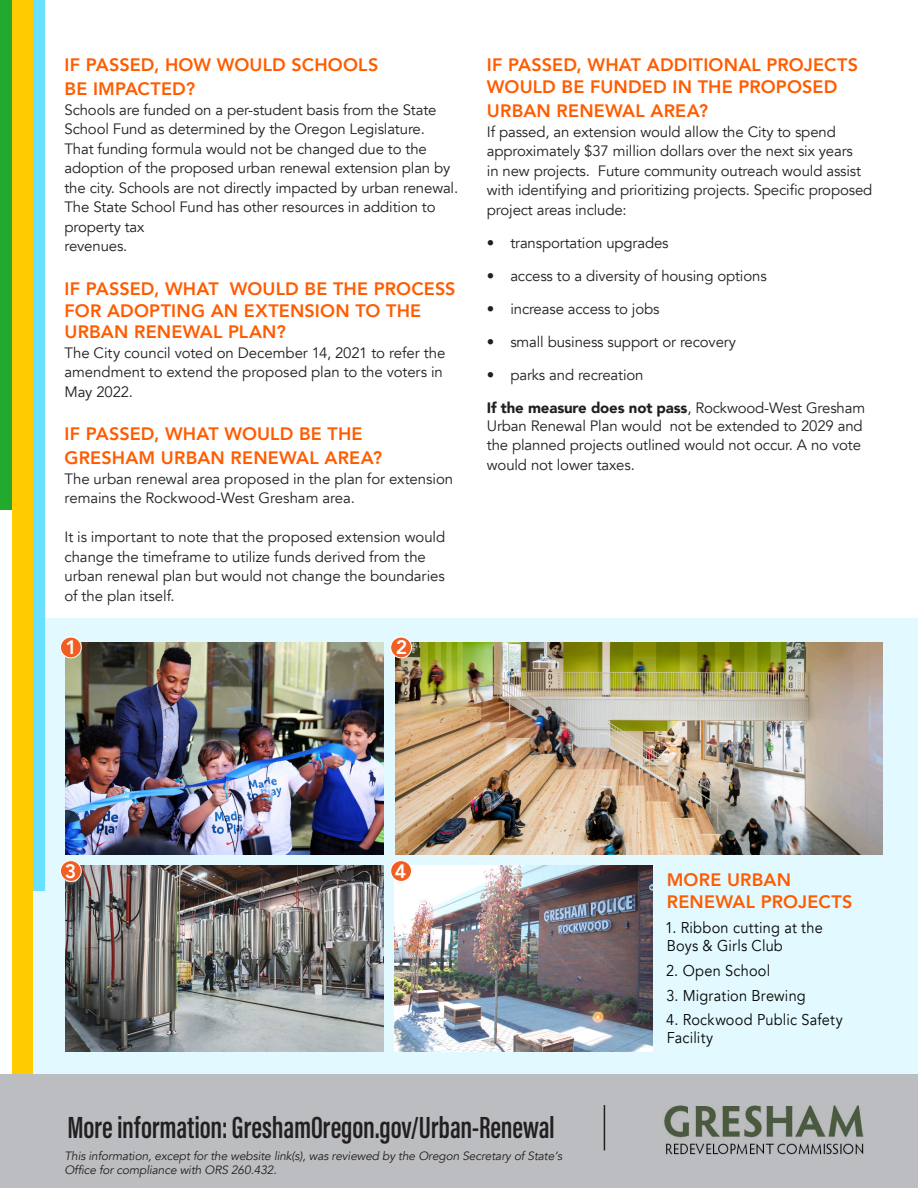
<style>
.page{position:relative;width:918px;height:1188px;background:#fff}
.page>*{position:absolute;margin:0;border:0;box-sizing:border-box;transform-origin:0 0}
.t1{font:600 31.5px "Acumin Pro Extra Cond";letter-spacing:-.005em;color:#231f20}
.t2{font:800 19.35px "Avenir";color:#fff}
.t3{font:800 18px/21.6px "Avenir";letter-spacing:.01em;color:#ff5c00}
.t4{font:15.6px/18px "Avenir";letter-spacing:.015em;color:#040503;scale:.93 1}
.t5{font:15px/19.5px "Avenir";letter-spacing:-.01em;color:#231f20}
.t6{font:italic 12px/14.4px "Avenir";letter-spacing:-.015em;color:#221e1f}
.s1{font-weight:900}
</style>
<div class="page">
<div style="left:18px;top:618px;width:900px;height:456px;background:#e1f9ff"></div>
<div style="left:30px;top:0;width:15px;height:891px;background:#6ae0ff"></div>
<div style="left:0;top:0;width:29px;height:510px;background:#21aa2e"></div>
<div style="left:12px;top:0;width:21px;height:1151px;background:#fecc00"></div>
<div style="left:0;top:1074px;width:918px;height:114px;background:#bcbdc0"></div>
<hr style="left:604px;top:1105px;width:1px;height:45px;background:#231f20">
<img style="left:664px;top:1105px;width:200px;height:50px">
<img style="left:65px;top:642px;width:319px;height:213px">
<img style="left:65px;top:866px;width:319px;height:186px">
<img style="left:395px;top:642px;width:487px;height:213px">
<img style="left:395px;top:866px;width:257px;height:186px">
<div style="left:60px;top:637px;width:21px;height:21px;background:#f25d21;border-radius:50%"></div>
<div style="left:60px;top:637px;width:22px;height:21px;border:1px solid #fff;border-radius:50%"></div>
<div style="left:60px;top:861px;width:21px;height:20px;background:#f25d21;border-radius:50%"></div>
<div style="left:60px;top:860px;width:22px;height:22px;border:1px solid #fff;border-radius:50%"></div>
<div style="left:391px;top:637px;width:20px;height:21px;background:#f25d21;border-radius:50%"></div>
<div style="left:390px;top:637px;width:22px;height:21px;border:1px solid #fff;border-radius:50%"></div>
<div style="left:391px;top:861px;width:20px;height:20px;background:#f25d21;border-radius:50%"></div>
<div style="left:390px;top:860px;width:22px;height:22px;border:1px solid #fff;border-radius:50%"></div>
<p class="t3" style="left:64px;top:53px;width:315px;line-height:24px">IF PASSED, HOW WOULD SCHOOLS<br>BE IMPACTED?</p>
<p class="t5" style="left:64px;top:100px;width:395px">Schools are funded on a per-student basis from the State School Fund as determined by the Oregon Legislature.<br>That funding formula would not be changed due to the adoption of the proposed urban renewal extension plan by the city. Schools are not directly impacted by urban renewal.<br>The State School Fund has other resources in addition to property tax</p>
<p class="t5" style="left:64px;top:237px;width:64px">revenues.</p>
<p class="t3" style="left:64px;top:278px;width:393px">IF PASSED, WHAT WOULD BE THE PROCESS<br>FOR ADOPTING AN EXTENSION TO THE<br>URBAN RENEWAL PLAN?</p>
<p class="t5" style="left:64px;top:343px;width:382px">The City council voted on December 14, 2021 to refer the amendment to extend the proposed plan to the voters in<br>May 2022.</p>
<p class="t3" style="left:64px;top:422px;width:319px;line-height:24px">IF PASSED, WHAT WOULD BE THE<br>GRESHAM URBAN RENEWAL AREA?</p>
<p class="t5" style="left:64px;top:469px;width:390px">The urban renewal area proposed in the plan for extension remains the Rockwood-West Gresham area.</p>
<p class="t5" style="left:64px;top:527px;width:382px">It is important to note that the proposed extension would change the timeframe to utilize funds derived from the urban renewal plan but would not change the boundaries of the plan itself.</p>
<p class="t2" style="left:66px;top:632px;width:13px">1</p>
<p class="t2" style="left:396px;top:632px;width:13px">2</p>
<p class="t3" style="left:487px;top:54px;width:373px">IF PASSED, WHAT ADDITIONAL PROJECTS<br>WOULD BE FUNDED IN THE PROPOSED</p>
<p class="t3" style="left:487px;top:100px;width:223px">URBAN RENEWAL AREA?</p>
<p class="t5" style="left:487px;top:122px;width:387px">If passed, an extension would allow the City to spend approximately $37 million dollars over the next six years<br>in new projects. Future community outreach would assist with identifying and prioritizing projects. Specific proposed project areas include:</p>
<p class="t5" style="left:487px;top:233px;width:183px">• transportation upgrades</p>
<p class="t5" style="left:487px;top:266px;width:281px">• access to a diversity of housing options</p>
<p class="t5" style="left:487px;top:299px;width:174px">• increase access to jobs</p>
<p class="t5" style="left:487px;top:332px;width:251px">• small business support or recovery</p>
<p class="t5" style="left:487px;top:365px;width:158px">• parks and recreation</p>
<p class="t5" style="left:487px;top:399px;width:380px;line-height:18px"><span class="s1">If the measure does not pass</span>, Rockwood-West Gresham<br>Urban Renewal Plan would not be extended to 2029 and</p>
<p class="t5" style="left:487px;top:435px;width:376px">the planned projects outlined would not occur. A no vote would not lower taxes.</p>
<p class="t2" style="left:65px;top:856px;width:13px">3</p>
<p class="t2" style="left:395px;top:856px;width:13px">4</p>
<p class="t3" style="left:667px;top:868px;width:187px;line-height:22.5px">MORE URBAN<br>RENEWAL PROJECTS</p>
<p class="t4" style="left:665px;top:919px;width:171px">1. Ribbon cutting at the<br>Boys &amp; Girls Club</p>
<p class="t4" style="left:666px;top:962px;width:113px">2. Open School</p>
<p class="t4" style="left:666px;top:987px;width:151px">3. Migration Brewing</p>
<p class="t4" style="left:666px;top:1011px;width:191px">4. Rockwood Public Safety<br>Facility</p>
<h1 class="t1" style="left:67px;top:1108px;width:489px">More information: GreshamOregon.gov/Urban-Renewal</h1>
<p class="t6" style="left:64px;top:1149px;width:500px">This information, except for the website link(s), was reviewed by the Oregon Secretary of State’s<br>Office for compliance with ORS 260.432.</p>
</div>
